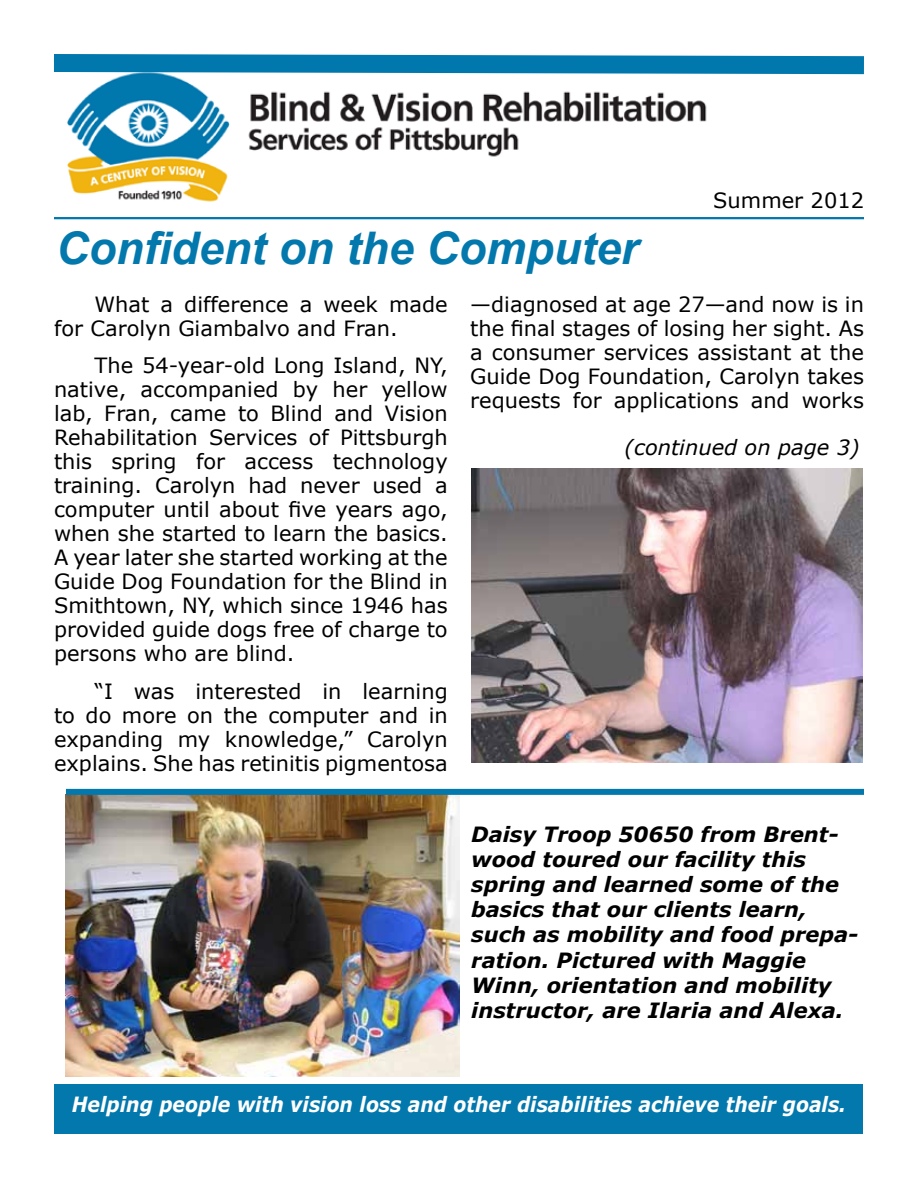
<style>
.page{position:relative;width:918px;height:1188px;background:#fff}
.page>*{position:absolute;margin:0;border:0;box-sizing:border-box;transform-origin:0 0}
.Paragraph_Style_text{font:italic 700 45px "Arial";color:#0378ad}
.t1{font:21px/24px "Verdana";color:#000;text-align:justify}
.Paragraph_Style_text-2{font:italic 700 21px/25.2px "Verdana";color:#000}
.t2{font:italic 700 21px "Verdana";color:#fff;scale:.9 1}
.Paragraph_Style_text-3{font:italic 21px "Verdana";color:#000}
</style>
<div class="page">
<img style="left:67px;top:83px;width:640px;height:119px">
<svg style="left:53px;top:54px;width:811px;height:29px"></svg>
<hr style="left:54px;top:217px;width:810px;height:2px;background:#0078ad">
<div style="left:55px;top:1084px;width:808px;height:49px;background:#0378ad"></div>
<img style="left:471px;top:469px;width:392px;height:293px">
<img style="left:66px;top:795px;width:394px;height:281px">
<div style="left:66px;top:789px;width:798px;height:6px;background:#0378ad"></div>
<p class="Paragraph_Style_text" style="left:56px;top:218px;width:584px">Confident on the Computer</p>
<p class="t1" style="left:713px;top:188px;width:152px">Summer 2012</p>
<p class="t1" style="left:54px;top:292px;width:395px;text-indent:40px">What a difference a week made for Carolyn Giambalvo and Fran.</p>
<p class="t1" style="left:54px;top:354px;width:395px;text-indent:40px">The 54-year-old Long Island, NY, native, accompanied by her yellow lab, Fran, came to Blind and Vision Rehabilitation Services of Pittsburgh this spring for access technology training. Carolyn had never used a computer until about five years ago, when she started to learn the basics.<br>A year later she started working at the Guide Dog Foundation for the Blind in Smithtown, NY, which since 1946 has provided guide dogs free of charge to persons who are blind.</p>
<p class="t1" style="left:54px;top:679px;width:395px;text-indent:40px">“I was interested in learning to do more on the computer and in expanding my knowledge,” Carolyn explains. She has retinitis pigmentosa</p>
<p class="t1" style="left:470px;top:292px;width:395px">—diagnosed at age 27—and now is in the final stages of losing her sight. As a consumer services assistant at the Guide Dog Foundation, Carolyn takes requests for applications and works</p>
<p class="Paragraph_Style_text-3" style="left:625px;top:432px;width:237px">(continued on page 3)</p>
<p class="Paragraph_Style_text-2" style="left:471px;top:821px;width:389px">Daisy Troop 50650 from Brent&shy;wood toured our facility this spring and learned some of the basics that our clients learn, such as mobility and food prepa&shy;ration. Pictured with Maggie<br>Winn, orientation and mobility instructor, are Ilaria and Alexa.</p>
<p class="t2" style="left:72px;top:1090px;width:862px">Helping people with vision loss and other disabilities achieve their goals.</p>
</div>
